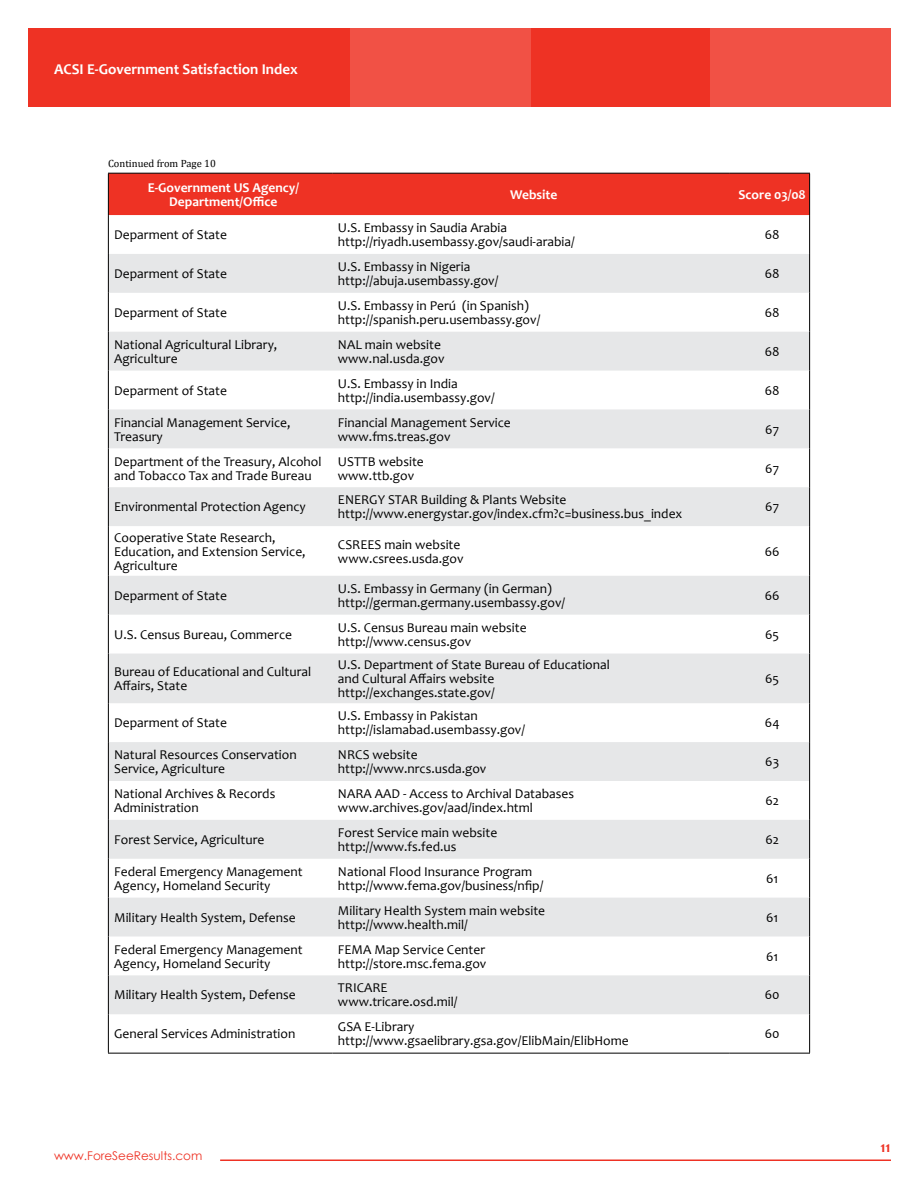
<style>
.page{position:relative;width:918px;height:1188px;background:#fff}
.page>*{position:absolute;margin:0;border:0;box-sizing:border-box;transform-origin:0 0}
.t1{font:700 15px "Candara";color:#fff}
.t2{font:700 15px "Candara";color:#ee3224}
.t3{font:13.5px/14px "Candara";color:#000}
.t4{font:700 13.5px/14px "Candara";color:#fff;text-align:center}
.t5{font:12px "Century Gothic";color:#ee3224}
.t6{font:10.5px "Cambria";color:#000}
</style>
<div class="page">
<div style="left:28px;top:28px;width:863px;height:79px;background:#ee3224"></div>
<div style="left:711px;top:28px;width:180px;height:79px;background:#f15145"></div>
<div style="left:351px;top:28px;width:180px;height:79px;background:#f15145"></div>
<hr style="left:220px;top:1160px;width:671px;height:1px;background:#ee3224">
<div style="left:109px;top:174px;width:700px;height:41px;background:#ee3224"></div>
<svg style="left:109px;top:254px;width:700px;height:760px;fill:#e6e7e8"></svg>
<hr style="left:108px;top:174px;width:1px;height:41px;background:#000">
<hr style="left:809px;top:174px;width:1px;height:41px;background:#000">
<hr style="left:108px;top:215px;width:1px;height:39px;background:#000">
<hr style="left:809px;top:215px;width:1px;height:39px;background:#000">
<hr style="left:108px;top:254px;width:1px;height:39px;background:#000">
<hr style="left:809px;top:254px;width:1px;height:39px;background:#000">
<hr style="left:108px;top:293px;width:1px;height:39px;background:#000">
<hr style="left:809px;top:293px;width:1px;height:39px;background:#000">
<hr style="left:108px;top:332px;width:1px;height:39px;background:#000">
<hr style="left:809px;top:332px;width:1px;height:39px;background:#000">
<hr style="left:108px;top:371px;width:1px;height:38px;background:#000">
<hr style="left:809px;top:371px;width:1px;height:38px;background:#000">
<hr style="left:108px;top:409px;width:1px;height:39px;background:#000">
<hr style="left:809px;top:409px;width:1px;height:39px;background:#000">
<hr style="left:108px;top:448px;width:1px;height:39px;background:#000">
<hr style="left:809px;top:448px;width:1px;height:39px;background:#000">
<hr style="left:108px;top:487px;width:1px;height:39px;background:#000">
<hr style="left:809px;top:487px;width:1px;height:39px;background:#000">
<hr style="left:108px;top:526px;width:1px;height:50px;background:#000">
<hr style="left:809px;top:526px;width:1px;height:50px;background:#000">
<hr style="left:108px;top:576px;width:1px;height:39px;background:#000">
<hr style="left:809px;top:576px;width:1px;height:39px;background:#000">
<hr style="left:108px;top:615px;width:1px;height:39px;background:#000">
<hr style="left:809px;top:615px;width:1px;height:39px;background:#000">
<hr style="left:108px;top:654px;width:1px;height:49px;background:#000">
<hr style="left:809px;top:654px;width:1px;height:49px;background:#000">
<hr style="left:108px;top:703px;width:1px;height:39px;background:#000">
<hr style="left:809px;top:703px;width:1px;height:39px;background:#000">
<hr style="left:108px;top:742px;width:1px;height:39px;background:#000">
<hr style="left:809px;top:742px;width:1px;height:39px;background:#000">
<hr style="left:108px;top:781px;width:1px;height:39px;background:#000">
<hr style="left:809px;top:781px;width:1px;height:39px;background:#000">
<hr style="left:108px;top:820px;width:1px;height:39px;background:#000">
<hr style="left:809px;top:820px;width:1px;height:39px;background:#000">
<hr style="left:108px;top:859px;width:1px;height:39px;background:#000">
<hr style="left:809px;top:859px;width:1px;height:39px;background:#000">
<hr style="left:108px;top:898px;width:1px;height:39px;background:#000">
<hr style="left:809px;top:898px;width:1px;height:39px;background:#000">
<hr style="left:108px;top:937px;width:1px;height:38px;background:#000">
<hr style="left:809px;top:937px;width:1px;height:38px;background:#000">
<hr style="left:108px;top:975px;width:1px;height:39px;background:#000">
<hr style="left:809px;top:975px;width:1px;height:39px;background:#000">
<hr style="left:108px;top:173px;width:225px;height:1px;background:#000">
<hr style="left:333px;top:173px;width:397px;height:1px;background:#000">
<hr style="left:730px;top:173px;width:80px;height:1px;background:#000">
<hr style="left:108px;top:1014px;width:1px;height:39px;background:#000">
<hr style="left:809px;top:1014px;width:1px;height:39px;background:#000">
<hr style="left:108px;top:1053px;width:225px;height:1px;background:#000">
<hr style="left:333px;top:1053px;width:397px;height:1px;background:#000">
<hr style="left:730px;top:1053px;width:80px;height:1px;background:#000">
<p class="t1" style="left:54px;top:60px;width:245px">ACSI E-Government Satisfaction Index</p>
<p class="t6" style="left:108px;top:157px;width:109px">Continued from Page 10</p>
<p class="t4" style="left:148px;top:181px;width:153px">E-Government US Agency/<br>Department/Office</p>
<p class="t4" style="left:510px;top:188px;width:49px">Website</p>
<p class="t4" style="left:739px;top:188px;width:69px">Score 03/08</p>
<p class="t3" style="left:114px;top:228px;width:114px">Deparment of State</p>
<p class="t3" style="left:338px;top:221px;width:238px">U.S. Embassy in Saudia Arabia http://riyadh.usembassy.gov/saudi-arabia/</p>
<p class="t3" style="left:765px;top:228px;width:16px">68</p>
<p class="t3" style="left:114px;top:267px;width:114px">Deparment of State</p>
<p class="t3" style="left:338px;top:260px;width:162px">U.S. Embassy in Nigeria http://abuja.usembassy.gov/</p>
<p class="t3" style="left:765px;top:267px;width:16px">68</p>
<p class="t3" style="left:114px;top:306px;width:114px">Deparment of State</p>
<p class="t3" style="left:338px;top:299px;width:204px">U.S. Embassy in Perú (in Spanish) http://spanish.peru.usembassy.gov/</p>
<p class="t3" style="left:765px;top:306px;width:16px">68</p>
<p class="t3" style="left:114px;top:338px;width:165px">National Agricultural Library,<br>Agriculture</p>
<p class="t3" style="left:338px;top:338px;width:108px">NAL main website www.nal.usda.gov</p>
<p class="t3" style="left:765px;top:345px;width:16px">68</p>
<p class="t3" style="left:114px;top:384px;width:114px">Deparment of State</p>
<p class="t3" style="left:338px;top:377px;width:158px">U.S. Embassy in India http://india.usembassy.gov/</p>
<p class="t3" style="left:765px;top:384px;width:16px">68</p>
<p class="t3" style="left:114px;top:415px;width:178px">Financial Management Service,<br>Treasury</p>
<p class="t3" style="left:338px;top:415px;width:174px">Financial Management Service www.fms.treas.gov</p>
<p class="t3" style="left:765px;top:422px;width:15px">67</p>
<p class="t3" style="left:114px;top:454px;width:209px">Department of the Treasury, Alcohol and Tobacco Tax and Trade Bureau</p>
<p class="t3" style="left:338px;top:454px;width:87px">USTTB website www.ttb.gov</p>
<p class="t3" style="left:765px;top:461px;width:15px">67</p>
<p class="t3" style="left:114px;top:500px;width:193px">Environmental Protection Agency</p>
<p class="t3" style="left:338px;top:493px;width:346px">ENERGY STAR Building &amp; Plants Website http://www.energystar.gov/index.cfm?c=business.bus_index</p>
<p class="t3" style="left:765px;top:500px;width:15px">67</p>
<p class="t3" style="left:114px;top:530px;width:193px">Cooperative State Research,<br>Education, and Extension Service,<br>Agriculture</p>
<p class="t3" style="left:338px;top:537px;width:127px">CSREES main website www.csrees.usda.gov</p>
<p class="t3" style="left:765px;top:544px;width:16px">66</p>
<p class="t3" style="left:114px;top:589px;width:114px">Deparment of State</p>
<p class="t3" style="left:338px;top:582px;width:229px">U.S. Embassy in Germany (in German) http://german.germany.usembassy.gov/</p>
<p class="t3" style="left:765px;top:589px;width:16px">66</p>
<p class="t3" style="left:114px;top:628px;width:179px">U.S. Census Bureau, Commerce</p>
<p class="t3" style="left:338px;top:621px;width:190px">U.S. Census Bureau main website http://www.census.gov</p>
<p class="t3" style="left:765px;top:628px;width:16px">65</p>
<p class="t3" style="left:114px;top:665px;width:199px">Bureau of Educational and Cultural<br>Affairs, State</p>
<p class="t3" style="left:338px;top:658px;width:273px">U.S. Department of State Bureau of Educational and Cultural Affairs website http://exchanges.state.gov/</p>
<p class="t3" style="left:765px;top:672px;width:16px">65</p>
<p class="t3" style="left:114px;top:716px;width:114px">Deparment of State</p>
<p class="t3" style="left:338px;top:709px;width:189px">U.S. Embassy in Pakistan http://islamabad.usembassy.gov/</p>
<p class="t3" style="left:765px;top:716px;width:16px">64</p>
<p class="t3" style="left:114px;top:748px;width:184px">Natural Resources Conservation<br>Service, Agriculture</p>
<p class="t3" style="left:338px;top:748px;width:150px">NRCS website http://www.nrcs.usda.gov</p>
<p class="t3" style="left:765px;top:755px;width:16px">63</p>
<p class="t3" style="left:114px;top:787px;width:163px">National Archives &amp; Records<br>Administration</p>
<p class="t3" style="left:338px;top:787px;width:238px">NARA AAD - Access to Archival Databases www.archives.gov/aad/index.html</p>
<p class="t3" style="left:765px;top:794px;width:15px">62</p>
<p class="t3" style="left:114px;top:833px;width:152px">Forest Service, Agriculture</p>
<p class="t3" style="left:338px;top:826px;width:161px">Forest Service main website http://www.fs.fed.us</p>
<p class="t3" style="left:765px;top:833px;width:15px">62</p>
<p class="t3" style="left:114px;top:865px;width:190px">Federal Emergency Management<br>Agency, Homeland Security</p>
<p class="t3" style="left:338px;top:865px;width:207px">National Flood Insurance Program http://www.fema.gov/business/nfip/</p>
<p class="t3" style="left:766px;top:872px;width:14px">61</p>
<p class="t3" style="left:114px;top:910px;width:183px">Military Health System, Defense</p>
<p class="t3" style="left:338px;top:903px;width:209px">Military Health System main website http://www.health.mil/</p>
<p class="t3" style="left:766px;top:910px;width:14px">61</p>
<p class="t3" style="left:114px;top:942px;width:190px">Federal Emergency Management<br>Agency, Homeland Security</p>
<p class="t3" style="left:338px;top:942px;width:150px">FEMA Map Service Center http://store.msc.fema.gov</p>
<p class="t3" style="left:766px;top:949px;width:14px">61</p>
<p class="t3" style="left:114px;top:988px;width:183px">Military Health System, Defense</p>
<p class="t3" style="left:338px;top:981px;width:121px">TRICARE www.tricare.osd.mil/</p>
<p class="t3" style="left:765px;top:988px;width:16px">60</p>
<p class="t3" style="left:114px;top:1027px;width:183px">General Services Administration</p>
<p class="t3" style="left:338px;top:1020px;width:292px">GSA E-Library http://www.gsaelibrary.gsa.gov/ElibMain/ElibHome</p>
<p class="t3" style="left:765px;top:1027px;width:16px">60</p>
<p class="t5" style="left:54px;top:1148px;width:150px">www.ForeSeeResults.com</p>
<p class="t2" style="left:881px;top:1138px;width:12px">11</p>
</div>
